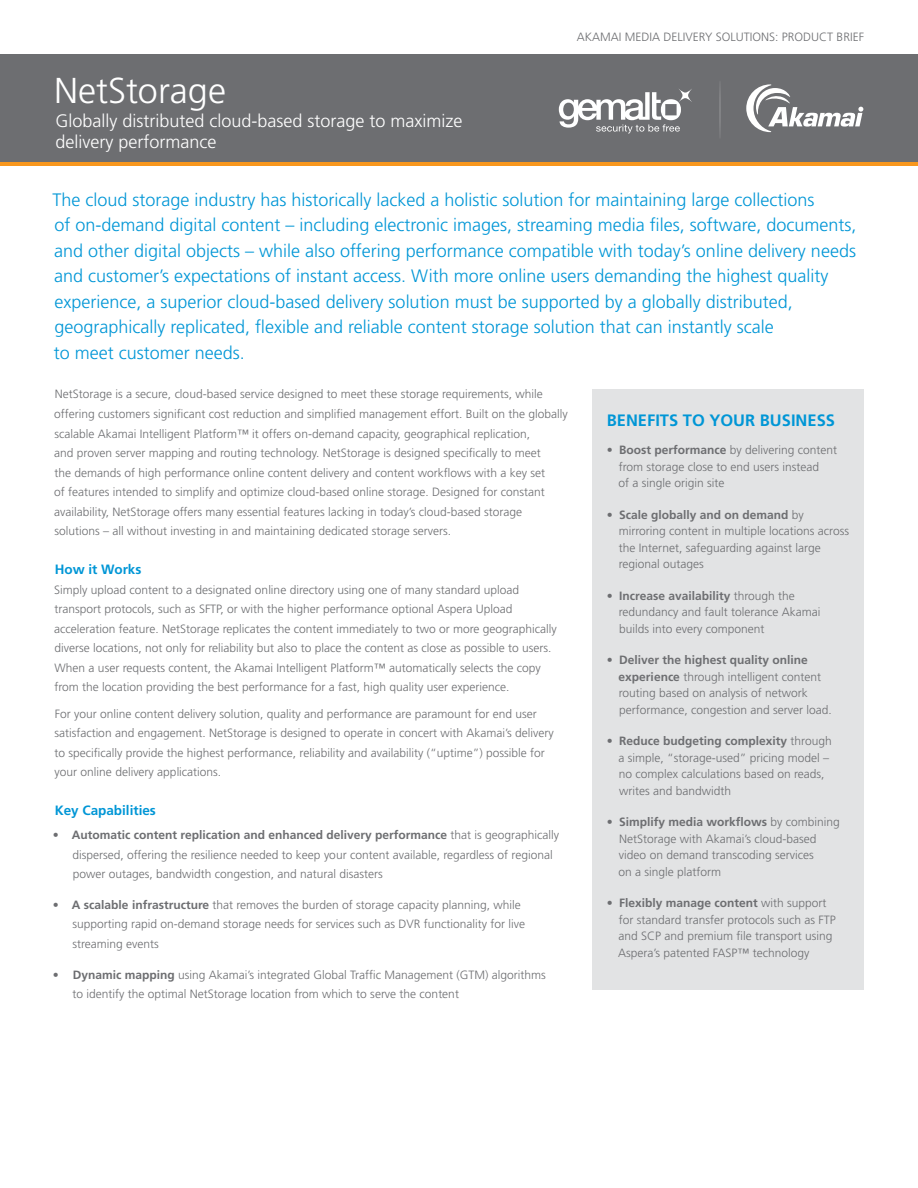
<style>
.page{position:relative;width:918px;height:1188px;background:#fff}
.page>*{position:absolute;margin:0;border:0;box-sizing:border-box;transform-origin:0 0}
.t1{font:300 36px "Frutiger";color:#fff}
.t2{font:300 18px/25.5px "Frutiger";color:#0096d6}
.t3{font:300 18px/21px "Frutiger LT Std";color:#fff}
.t4{font:700 16.5px "Frutiger";color:#0096d6}
.t5{font:700 13.5px "Frutiger";color:#0096d6}
.t6{font:300 12px/19.5px "Frutiger";color:#6d6e71}
.s1{font-weight:700}
</style>
<div class="page">
<div style="left:0;top:54px;width:918px;height:108px;background:#6d6e71"></div>
<div style="left:592px;top:389px;width:272px;height:600px;background:#e2e3e4"></div>
<hr style="left:0;top:162px;width:918px;height:3px;background:#f8971d">
<svg style="left:746px;top:84px;width:117px;height:48px"></svg>
<svg style="left:559px;top:89px;width:133px;height:45px"></svg>
<hr style="left:719px;top:80px;width:2px;height:59px;background:#fff;border-radius:50%">
<h1 class="t1" style="left:54px;top:70px;width:174px">NetStorage</h1>
<h2 class="t3" style="left:56px;top:110px;width:409px">Globally distributed cloud-based storage to maximize delivery performance</h2>
<p class="t6" style="left:577px;top:28px;width:289px">AKAMAI MEDIA DELIVERY SOLUTIONS: PRODUCT BRIEF</p>
<p class="t2" style="left:52px;top:187px;width:806px">The cloud storage industry has historically lacked a holistic solution for maintaining large collections<br>of on-demand digital content – including electronic images, streaming media files, software, documents, and other digital objects – while also offering performance compatible with today’s online delivery needs and customer’s expectations of instant access. With more online users demanding the highest quality experience, a superior cloud-based delivery solution must be supported by a globally distributed, geographically replicated, flexible and reliable content storage solution that can instantly scale<br>to meet customer needs.</p>
<p class="t6" style="left:54px;top:384px;width:515px">NetStorage is a secure, cloud-based service designed to meet these storage requirements, while offering customers significant cost reduction and simplified management effort. Built on the globally</p>
<p class="t6" style="left:54px;top:424px;width:492px">scalable Akamai Intelligent Platform™ it offers on-demand capacity, geographical replication, and proven server mapping and routing technology. NetStorage is designed specifically to meet the demands of high performance online content delivery and content workflows with a key set of features intended to simplify and optimize cloud-based online storage. Designed for constant availability, NetStorage offers many essential features lacking in today’s cloud-based storage solutions – all without investing in and maintaining dedicated storage servers.</p>
<p class="t5" style="left:55px;top:562px;width:88px">How it Works</p>
<p class="t6" style="left:54px;top:580px;width:504px">Simply upload content to a designated online directory using one of many standard upload transport protocols, such as SFTP, or with the higher performance optional Aspera Upload acceleration feature. NetStorage replicates the content immediately to two or more geographically diverse locations, not only for reliability but also to place the content as close as possible to users.<br>When a user requests content, the Akamai Intelligent Platform™ automatically selects the copy from the location providing the best performance for a fast, high quality user experience.</p>
<p class="t6" style="left:54px;top:704px;width:501px">For your online content delivery solution, quality and performance are paramount for end user satisfaction and engagement. NetStorage is designed to operate in concert with Akamai’s delivery to specifically provide the highest performance, reliability and availability (“uptime”) possible for your online delivery applications.</p>
<p class="t5" style="left:55px;top:802px;width:103px">Key Capabilities</p>
<p class="t6" style="left:72px;top:825px;width:488px;text-indent:-19px"><span class="s1">• Automatic content replication and enhanced delivery performance</span> that is geographically dispersed, offering the resilience needed to keep your content available, regardless of regional power outages, bandwidth congestion, and natural disasters</p>
<p class="t6" style="left:72px;top:895px;width:454px;text-indent:-19px"><span class="s1">• A scalable infrastructure</span> that removes the burden of storage capacity planning, while supporting rapid on-demand storage needs for services such as DVR functionality for live streaming events</p>
<p class="t6" style="left:73px;top:965px;width:475px;text-indent:-20px"><span class="s1">• Dynamic mapping</span> using Akamai’s integrated Global Traffic Management (GTM) algorithms to identify the optimal NetStorage location from which to serve the content</p>
<h3 class="t4" style="left:607px;top:411px;width:230px">BENEFITS TO YOUR BUSINESS</h3>
<p class="t6" style="left:619px;top:442px;width:220px;line-height:16.5px;text-indent:-12px"><span class="s1">• Boost performance</span> by delivering content from storage close to end users instead<br>of a single origin site</p>
<p class="t6" style="left:619px;top:507px;width:232px;line-height:16.5px;text-indent:-12px"><span class="s1">• Scale globally and on demand</span> by mirroring content in multiple locations across the Internet, safeguarding against large regional outages</p>
<p class="t6" style="left:619px;top:588px;width:203px;line-height:16.5px;text-indent:-12px"><span class="s1">• Increase availability</span> through the redundancy and fault tolerance Akamai builds into every component</p>
<p class="t6" style="left:619px;top:652px;width:215px;line-height:16.5px;text-indent:-12px"><span class="s1">• Deliver the highest quality online experience</span> through intelligent content routing based on analysis of network performance, congestion and server load.</p>
<p class="t6" style="left:619px;top:733px;width:215px;line-height:16.5px;text-indent:-12px"><span class="s1">• Reduce budgeting complexity</span> through a simple, “storage-used” pricing model – no complex calculations based on reads, writes and bandwidth</p>
<p class="t6" style="left:619px;top:814px;width:223px;line-height:16.5px;text-indent:-12px"><span class="s1">• Simplify media workflows</span> by combining NetStorage with Akamai’s cloud-based video on demand transcoding services<br>on a single platform</p>
<p class="t6" style="left:618px;top:895px;width:219px;line-height:16.5px;text-indent:-11px"><span class="s1">• Flexibly manage content</span> with support for standard transfer protocols such as FTP and SCP and premium file transport using Aspera’s patented FASP™ technology</p>
</div>
